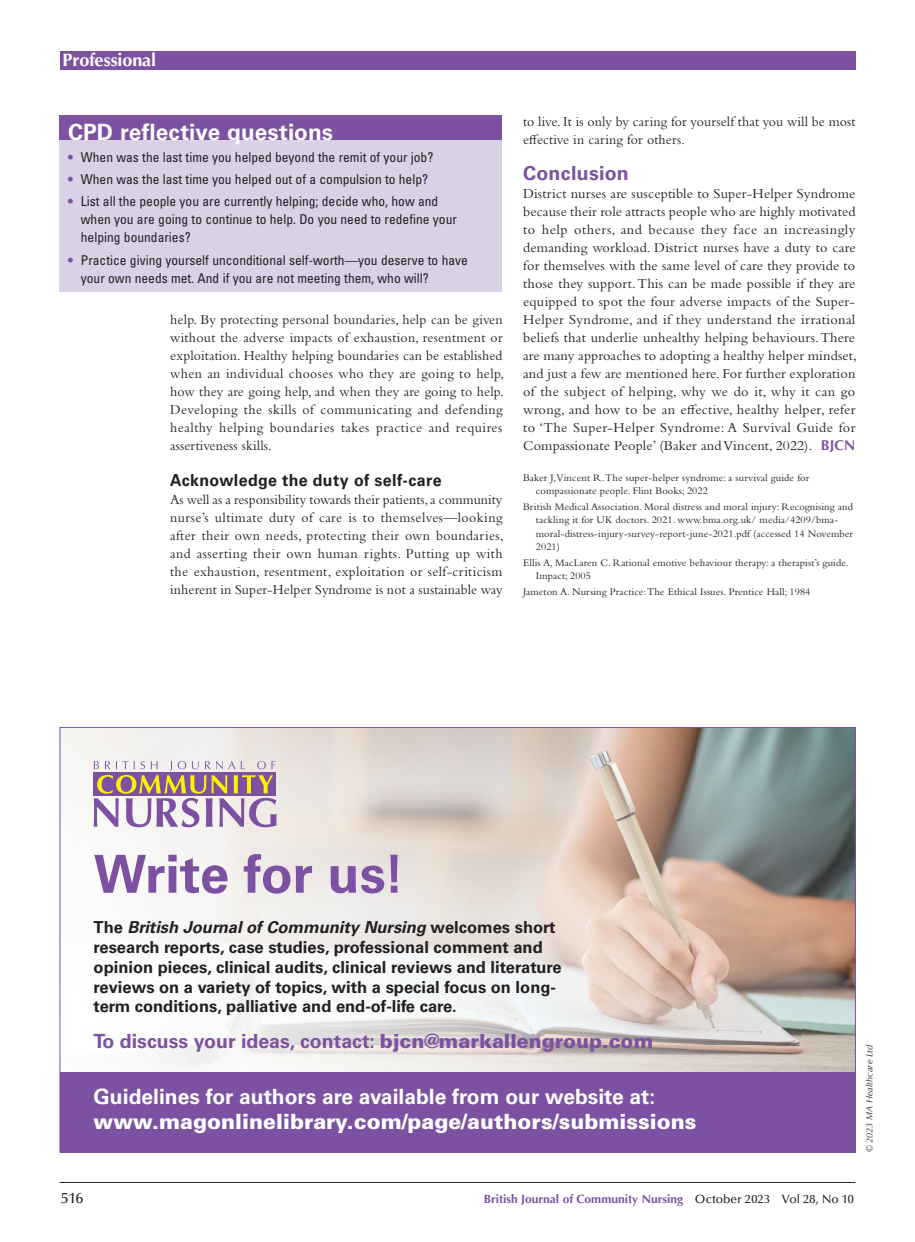
<style>
.page{position:relative;width:915px;height:1242px;background:#fff}
.page>*{position:absolute;margin:0;border:0;box-sizing:border-box;transform-origin:0 0}
.t1{font:700 52.5px "Univers LT Std";letter-spacing:-.005em;color:#7c51a1}
.BJCN_box_head{font:700 22.5px "Univers LT Std";letter-spacing:.005em;color:#fff}
.t2{font:700 21px/25.2px "Univers LT Std";color:#fff}
.BJCN_head_A{font:700 19.5px "Univers LT Std";color:#7c51a1}
.t3{font:700 18px "Optima LT Std";letter-spacing:-.005em;color:#fff}
.BJCN_head_B{font:700 16.5px/19.8px "Univers LT Std";color:#231f20}
.BJCN_head_B-2{font:700 16.5px "Univers LT Std";letter-spacing:.02em;color:#231f20}
.t4{font:500 15px "Optima LT Std";color:#231f20}
.BJCN_body_no_indent{font:14.25px/18px "Bembo Std";letter-spacing:.01em;color:#231f20}
.t5{font:condensed 13.5px/18px "Univers LT Std";color:#231f20}
.t6{font:700 12px "Optima LT Std";color:#7c51a1}
.BJCN_references{font:10.5px/13.5px "Bembo Std";letter-spacing:.01em;color:#231f20}
.t7{font:italic 9px "Optima LT Std";letter-spacing:.005em;color:#231f20}
.s1{font-weight:700;font-stretch:normal;color:#7c51a1}
.s2{font-family:"Optima LT Std";font-weight:700;color:#7c51a1}
.s3{font-style:italic}
.s4{font-weight:900}
.s5{font-weight:500;color:#231f20}
</style>
<div class="page">
<hr style="left:60px;top:1182px;width:795px;height:1px;background:#231f20">
<div style="left:60px;top:51px;width:795px;height:18px;background:#7c51a1"></div>
<div style="left:60px;top:115px;width:442px;height:176px;background:#dad1e7"></div>
<div style="left:60px;top:115px;width:442px;height:25px;background:#7c51a1"></div>
<img style="left:62px;top:729px;width:791px;height:342px">
<svg style="left:94px;top:761px;width:182px;height:66px"></svg>
<div style="left:60px;top:1071px;width:795px;height:81px;background:#7c51a1"></div>
<p class="t3" style="left:63px;top:49px;width:95px">Professional</p>
<p class="BJCN_box_head" style="left:68px;top:118px;width:266px">CPD reflective questions</p>
<p class="t5" style="left:68px;top:148px;width:366px"><span class="s1">•</span> When was the last time you helped beyond the remit of your job?</p>
<p class="t5" style="left:68px;top:170px;width:361px"><span class="s1">•</span> When was the last time you helped out of a compulsion to help?</p>
<p class="t5" style="left:81px;top:192px;width:377px;text-indent:-13px"><span class="s1">•</span> List all the people you are currently helping; decide who, how and when you are going to continue to help. Do you need to redefine your helping boundaries?</p>
<p class="t5" style="left:81px;top:251px;width:388px;text-indent:-13px"><span class="s1">•</span> Practice giving yourself unconditional self-worth—you deserve to have your own needs met. And if you are not meeting them, who will?</p>
<p class="BJCN_body_no_indent" style="left:170px;top:310px;width:335px">help. By protecting personal boundaries, help can be given without the adverse impacts of exhaustion, resentment or exploitation. Healthy helping boundaries can be established when an individual chooses who they are going to help, how they are going help, and when they are going to help.<br>Developing the skills of communicating and defending healthy helping boundaries takes practice and requires assertiveness skills.</p>
<p class="BJCN_head_B-2" style="left:170px;top:471px;width:273px">Acknowledge the duty of self-care</p>
<p class="BJCN_body_no_indent" style="left:170px;top:490px;width:335px;text-align:justify">As well as a responsibility towards their patients, a community nurse’s ultimate duty of care is to themselves—looking after their own needs, protecting their own boundaries, and asserting their own human rights. Putting up with the exhaustion, resentment, exploitation or self-criticism inherent in Super-Helper Syndrome is not a sustainable way</p>
<p class="BJCN_body_no_indent" style="left:523px;top:112px;width:334px">to live. It is only by caring for yourself that you will be most effective in caring for others.</p>
<p class="BJCN_head_A" style="left:523px;top:162px;width:107px">Conclusion</p>
<p class="BJCN_body_no_indent" style="left:523px;top:184px;width:335px;text-align:justify">District nurses are susceptible to Super-Helper Syndrome because their role attracts people who are highly motivated to help others, and because they face an increasingly demanding workload. District nurses have a duty to care for themselves with the same level of care they provide to those they support. This can be made possible if they are equipped to spot the four adverse impacts of the Super-Helper Syndrome, and if they understand the irrational beliefs that underlie unhealthy helping behaviours. There are many approaches to adopting a healthy helper mindset, and just a few are mentioned here. For further exploration of the subject of helping, why we do it, why it can go wrong, and how to be an effective, healthy helper, refer to ‘The Super-Helper Syndrome: A Survival Guide for Compassionate People’ (Baker and Vincent, 2022). <span class="s2">BJCN</span></p>
<p class="BJCN_references" style="left:535px;top:470px;width:275px;text-indent:-13px">Baker J, Vincent R. The super-helper syndrome: a survival guide for compassionate people. Flint Books; 2022</p>
<p class="BJCN_references" style="left:535px;top:499px;width:318px;text-indent:-13px">British Medical Association. Moral distress and moral injury: Recognising and tackling it for UK doctors. 2021. www.bma.org.uk/ media/4209/bma&shy;moral-distress-injury-survey-report-june-2021.pdf (accessed 14 November 2021)</p>
<p class="BJCN_references" style="left:535px;top:556px;width:314px;text-indent:-13px">Ellis A, MacLaren C. Rational emotive behaviour therapy: a therapist’s guide.<br>Impact; 2005</p>
<p class="BJCN_references" style="left:523px;top:585px;width:289px">Jameton A. Nursing Practice: The Ethical Issues. Prentice Hall; 1984</p>
<p class="t1" style="left:94px;top:843px;width:312px">Write for us!</p>
<p class="BJCN_head_B" style="left:94px;top:917px;width:469px">The <span class="s3">British Journal of Community Nursing</span> welcomes short research reports, case studies, professional comment and opinion pieces, clinical audits, clinical reviews and literature reviews on a variety of topics, with a special focus on long&shy;term conditions, palliative and end-of-life care.</p>
<p class="BJCN_head_A" style="left:94px;top:1029px;width:561px">To discuss your ideas, contact: <span class="s4">bjcn@markallengroup.com</span></p>
<p class="t2" style="left:94px;top:1084px;width:604px">Guidelines for authors are available from our website at: <span class="s4">www.magonlinelibrary.com/page/authors/submissions</span></p>
<p class="t7" style="left:863px;top:1152px;width:109px;rotate:-90deg">© 2023 MA Healthcare Ltd</p>
<p class="t4" style="left:61px;top:1190px;width:24px">516</p>
<p class="t6" style="left:483px;top:1192px;width:371px">British Journal of Community Nursing <span class="s5">October 2023 Vol 28, No 10</span></p>
</div>
